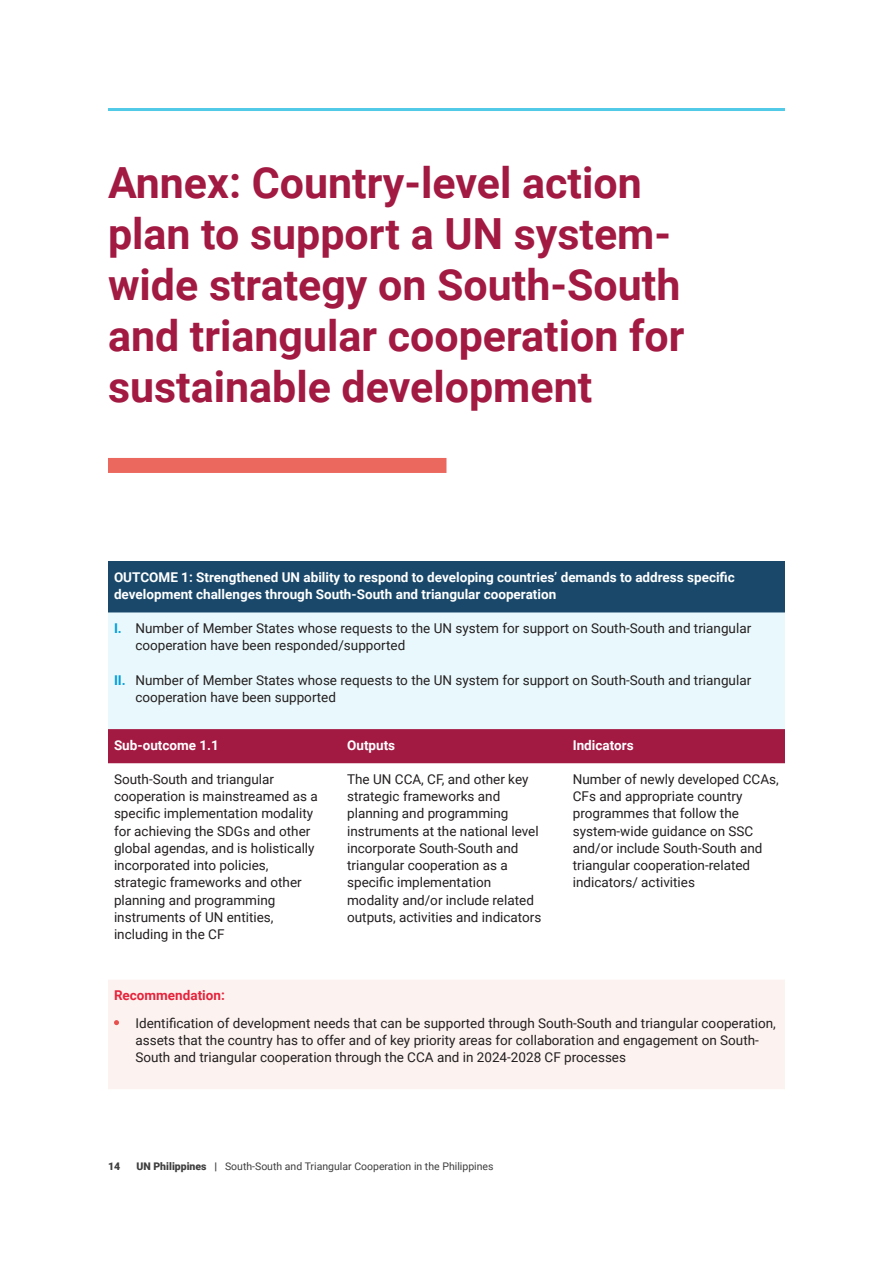
<style>
.page{position:relative;width:893px;height:1263px;background:#fff}
.page>*{position:absolute;margin:0;border:0;box-sizing:border-box;transform-origin:0 0}
.t1{font:700 42.9px/51px "Roboto";color:#a21942}
.t2{font:13.5px/17.2px "Roboto";color:#231f20}
.t3{font:700 13.5px/17.2px "Roboto";color:#fff}
.t4{font:700 13.5px "Roboto";color:#e6233b}
.t5{font:700 13.5px "Roboto";color:#009edb}
.t6{font:10.5px "Roboto";color:#3e3e3f}
.t7{font:900 10.5px "Roboto";color:#3e3e3f}
.s1{font-weight:900}
</style>
<div class="page">
<hr style="left:108px;top:108px;width:677px;height:3px;background:#51cae8">
<div style="left:108px;top:458px;width:338px;height:15px;background:#eb685e"></div>
<div style="left:108px;top:561px;width:677px;height:51px;background:#19486a"></div>
<div style="left:108px;top:612px;width:677px;height:117px;background:#e9f8fc"></div>
<div style="left:108px;top:729px;width:677px;height:34px;background:#a21942"></div>
<div style="left:108px;top:980px;width:677px;height:109px;background:#fcf3f0"></div>
<svg style="left:114px;top:1020px;width:5px;height:5px"></svg>
<p class="t1" style="left:108px;top:156px;width:535px">Annex: Country-level action</p>
<p class="t1" style="left:108px;top:207px;width:578px">plan to support a UN system&shy;wide strategy on South-South and triangular cooperation for sustainable development</p>
<p class="t3" style="left:114px;top:568px;width:622px">OUTCOME 1: Strengthened UN ability to respond to developing countries’ demands to address specific development challenges through South-South and triangular cooperation</p>
<p class="t5" style="left:114px;top:619px;width:9px">I.</p>
<p class="t2" style="left:135px;top:619px;width:617px">Number of Member States whose requests to the UN system for support on South-South and triangular cooperation have been responded/supported</p>
<p class="t2" style="left:135px;top:671px;width:617px">Number of Member States whose requests to the UN system for support on South-South and triangular cooperation have been supported</p>
<p class="t3" style="left:114px;top:736px;width:106px">Sub-outcome 1.1</p>
<p class="t3" style="left:347px;top:736px;width:50px">Outputs</p>
<p class="t3" style="left:573px;top:736px;width:62px">Indicators</p>
<p class="t2" style="left:114px;top:770px;width:205px">South-South and triangular cooperation is mainstreamed as a specific implementation modality for achieving the SDGs and other global agendas, and is holistically incorporated into policies, strategic frameworks and other planning and programming instruments of UN entities, including in the CF</p>
<p class="t2" style="left:347px;top:770px;width:196px">The UN CCA, CF, and other key strategic frameworks and planning and programming instruments at the national level incorporate South-South and triangular cooperation as a specific implementation modality and/or include related outputs, activities and indicators</p>
<p class="t2" style="left:573px;top:770px;width:207px">Number of newly developed CCAs,<br>CFs and appropriate country programmes that follow the system-wide guidance on SSC and/or include South-South and triangular cooperation-related indicators/ activities</p>
<p class="t5" style="left:114px;top:671px;width:13px">II.</p>
<p class="t4" style="left:114px;top:986px;width:112px">Recommendation:</p>
<p class="t2" style="left:135px;top:1014px;width:642px">Identification of development needs that can be supported through South-South and triangular cooperation, assets that the country has to offer and of key priority areas for collaboration and engagement on South-<br>South and triangular cooperation through the CCA and in 2024-2028 CF processes</p>
<p class="t7" style="left:108px;top:1159px;width:14px">14</p>
<p class="t6" style="left:136px;top:1159px;width:359px"><span class="s1">UN Philippines |</span> South-South and Triangular Cooperation in the Philippines</p>
</div>
